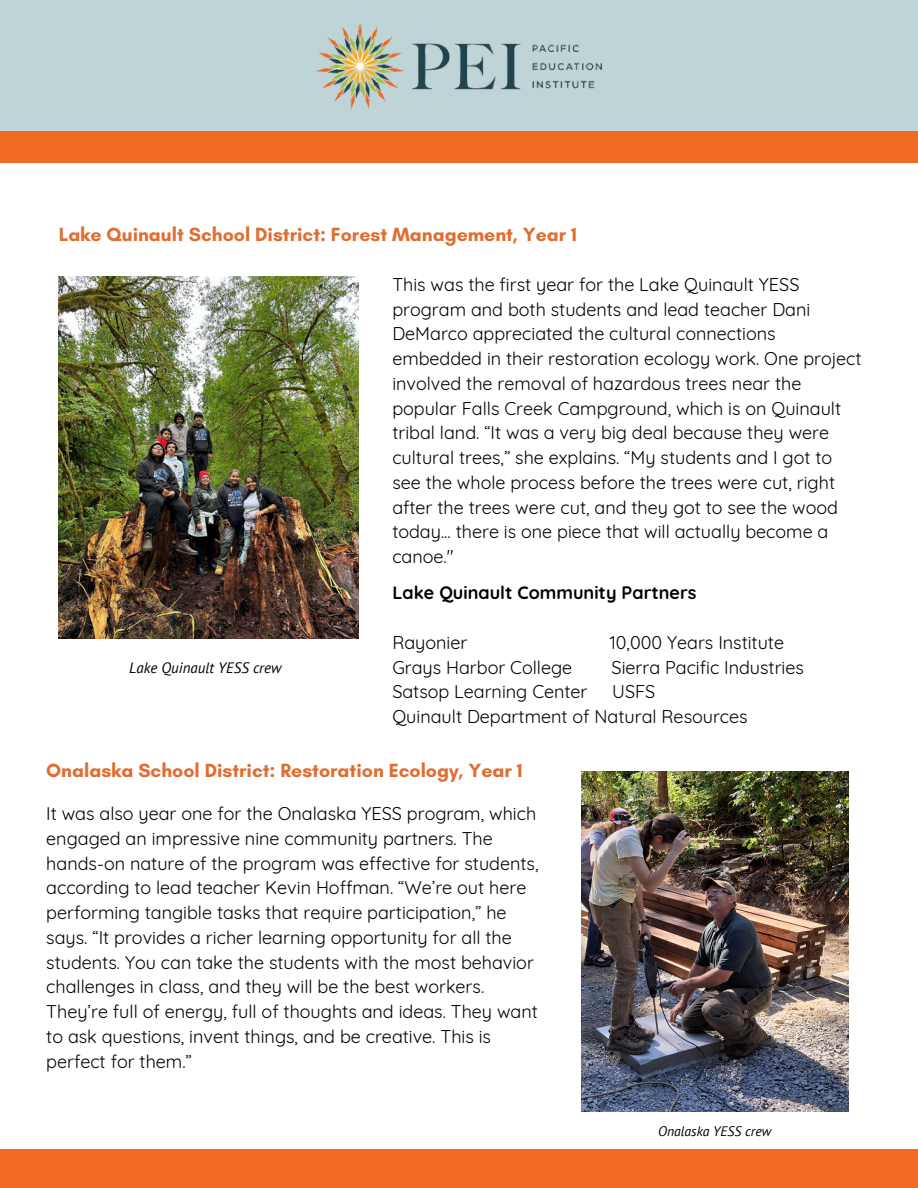
<style>
.page{position:relative;width:918px;height:1188px;background:#fff}
.page>*{position:absolute;margin:0;border:0;box-sizing:border-box;transform-origin:0 0}
.t1{font:700 19.5px "Glacial Indifference";color:#e06d32}
.t2{font:18px/24.8px "Quicksand";color:#000}
.t3{font:700 18px "Quicksand";color:#000}
.t4{font:italic 15px "PT Sans";color:#000}
.t5{font:italic 13.8px "PT Sans";color:#000}
</style>
<div class="page">
<div style="left:0;top:124px;width:918px;height:39px;background:#f26921"></div>
<div style="left:0;top:0;width:918px;height:131px;background:#bfd4d7"></div>
<img style="left:316px;top:23px;width:286px;height:87px">
<div style="left:0;top:1150px;width:918px;height:38px;background:#f26921"></div>
<img style="left:59px;top:276px;width:299px;height:363px">
<img style="left:582px;top:772px;width:266px;height:340px">
<h2 class="t1" style="left:59px;top:222px;width:520px">Lake Quinault School District: Forest Management, Year 1</h2>
<p class="t4" style="left:129px;top:658px;width:154px">Lake Quinault YESS crew</p>
<p class="t2" style="left:392px;top:272px;width:471px">This was the first year for the Lake Quinault YESS program and both students and lead teacher Dani DeMarco appreciated the cultural connections embedded in their restoration ecology work. One project involved the removal of hazardous trees near the popular Falls Creek Campground, which is on Quinault tribal land. “It was a very big deal because they were cultural trees,” she explains. “My students and I got to see the whole process before the trees were cut, right after the trees were cut, and they got to see the wood today... there is one piece that will actually become a canoe."</p>
<h2 class="t3" style="left:392px;top:581px;width:306px">Lake Quinault Community Partners</h2>
<h1 class="t2" style="left:392px;top:630px;width:77px">Rayonier</h1>
<h1 class="t2" style="left:610px;top:630px;width:176px">10,000 Years Institute</h1>
<h1 class="t2" style="left:392px;top:655px;width:181px">Grays Harbor College</h1>
<h1 class="t2" style="left:612px;top:655px;width:194px">Sierra Pacific Industries</h1>
<h1 class="t2" style="left:392px;top:679px;width:197px">Satsop Learning Center</h1>
<h1 class="t2" style="left:392px;top:679px;width:357px;text-indent:220px">USFS<br>Quinault Department of Natural Resources</h1>
<h1 class="t1" style="left:46px;top:759px;width:478px">Onalaska School District: Restoration Ecology, Year 1</h1>
<p class="t2" style="left:46px;top:801px;width:494px">It was also year one for the Onalaska YESS program, which engaged an impressive nine community partners. The hands-on nature of the program was effective for students, according to lead teacher Kevin Hoffman. “We’re out here performing tangible tasks that require participation,” he says. “It provides a richer learning opportunity for all the students. You can take the students with the most behavior challenges in class, and they will be the best workers.<br>They’re full of energy, full of thoughts and ideas. They want to ask questions, invent things, and be creative. This is perfect for them.”</p>
<h2 class="t5" style="left:658px;top:1122px;width:115px">Onalaska YESS crew</h2>
</div>
